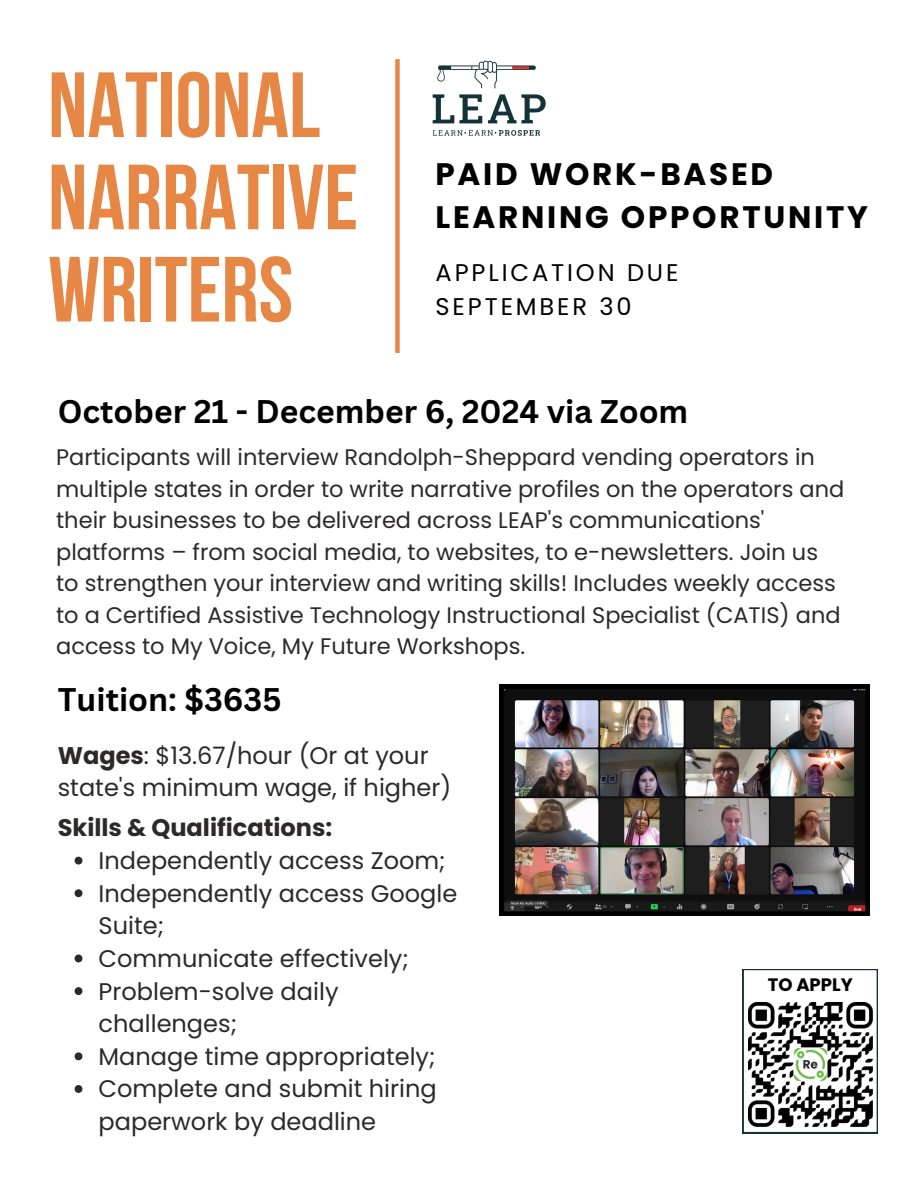
<style>
.page{position:relative;width:918px;height:1188px;background:#fff}
.page>*{position:absolute;margin:0;border:0;box-sizing:border-box;transform-origin:0 0}
.t1{font:700 92.25px/92.2px "Bebas Neue";color:#e68745}
.t2{font:700 31.8px "Canva Sans";color:#000}
.t3{font:700 31.05px/42.8px "Poppins";letter-spacing:.09em;color:#000}
.t4{font:24.15px/33.8px "Poppins";letter-spacing:.12em;color:#000}
.t5{font:24px/32.7px "Poppins";color:#2c2929}
.t6{font:700 24px "Poppins";color:#2c2929}
.t7{font:22.5px/31.5px "Poppins";color:#2c2929}
.t8{font:700 18px "Poppins";color:#000}
.s1{font-weight:700}
</style>
<div class="page">
<img style="left:500px;top:684px;width:370px;height:232px">
<svg style="left:75px;top:857px;width:7px;height:8px"></svg>
<svg style="left:75px;top:889px;width:7px;height:8px"></svg>
<svg style="left:75px;top:955px;width:7px;height:7px"></svg>
<svg style="left:75px;top:987px;width:7px;height:8px"></svg>
<svg style="left:75px;top:1052px;width:7px;height:8px"></svg>
<svg style="left:75px;top:1085px;width:7px;height:8px"></svg>
<div style="left:395px;top:59px;width:5px;height:294px;background:#e68745"></div>
<img style="left:432px;top:60px;width:114px;height:76px">
<svg style="left:743px;top:969px;width:135px;height:164px"></svg>
<img style="left:748px;top:1002px;width:124px;height:124px">
<p class="t1" style="left:48px;top:68px;width:312px">NATIONAL<br>NARRATIVE<br>WRITERS</p>
<p class="t3" style="left:436px;top:153px;width:434px">PAID WORK-BASED<br>LEARNING OPPORTUNITY</p>
<p class="t4" style="left:436px;top:256px;width:244px">APPLICATION DUE<br>SEPTEMBER 30</p>
<h4 class="t2" style="left:58px;top:389px;width:632px">October 21 - December 6, 2024 via Zoom</h4>
<p class="t7" style="left:56px;top:441px;width:790px">Participants will interview Randolph-Sheppard vending operators in multiple states in order to write narrative profiles on the operators and their businesses to be delivered across LEAP's communications' platforms – from social media, to websites, to e-newsletters. Join us to strengthen your interview and writing skills! Includes weekly access to a Certified Assistive Technology Instructional Specialist (CATIS) and access to My Voice, My Future Workshops.</p>
<h2 class="t2" style="left:58px;top:677px;width:225px">Tuition: $3635</h2>
<h3 class="t5" style="left:58px;top:739px;width:395px"><span class="s1">Wages</span>: $13.67/hour (Or at your state's minimum wage, if higher)</h3>
<h6 class="t6" style="left:58px;top:811px;width:276px">Skills &amp; Qualifications:</h6>
<h3 class="t5" style="left:99px;top:844px;width:348px">Independently access Zoom;</h3>
<h6 class="t5" style="left:99px;top:877px;width:360px">Independently access Google<br>Suite;</h6>
<h5 class="t5" style="left:99px;top:942px;width:312px">Communicate effectively;</h5>
<p class="t5" style="left:99px;top:975px;width:241px">Problem-solve daily challenges;</p>
<p class="t5" style="left:99px;top:1040px;width:338px">Manage time appropriately;</p>
<p class="t5" style="left:99px;top:1073px;width:340px">Complete and submit hiring paperwork by deadline</p>
<p class="t8" style="left:768px;top:972px;width:86px">TO APPLY</p>
</div>
